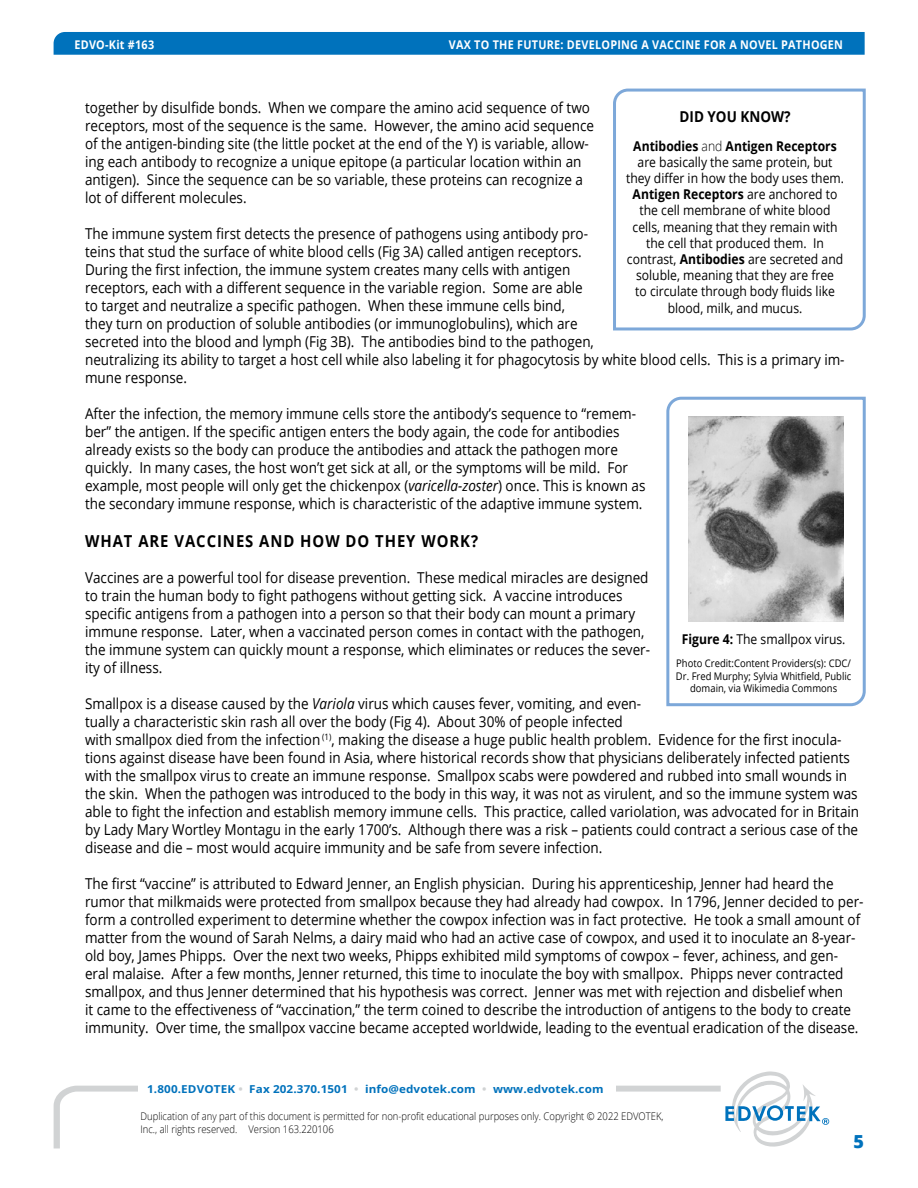
<style>
.page{position:relative;width:918px;height:1188px;background:#fff}
.page>*{position:absolute;margin:0;border:0;box-sizing:border-box;transform-origin:0 0}
.t1{font:800 18px "Open Sans";color:#0072bc}
.t2{font:700 16.5px "Open Sans";letter-spacing:.065em;color:#000;scale:.9 1}
.t3{font:15px/18px "Open Sans";color:#000;scale:.9 1}
.t4{font:700 15px "Open Sans";color:#000;scale:.9 1}
.t5{font:13.5px/16.2px "Open Sans";color:#000;text-align:center;scale:.9 1}
.t6{font:700 12px "Open Sans";letter-spacing:.025em;color:#fff;scale:.9 1}
.t7{font:700 10.95px "Open Sans";letter-spacing:.01em;color:#0072bc;scale:1.06 1}
.t8{font:300 10.5px/12.6px "Open Sans";color:#000;scale:.9 1}
.t9{font:10.5px/12.6px "Open Sans";color:#000;text-align:center;scale:.9 1}
.s1{font-style:italic}
.s2{font-weight:700}
.s3{font-weight:300}
.s4{color:#d1d3d4}
</style>
<div class="page">
<svg style="left:666px;top:396px;width:200px;height:311px"></svg>
<img style="left:688px;top:417px;width:156px;height:205px">
<svg style="left:613px;top:88px;width:253px;height:243px"></svg>
<svg style="left:54px;top:1085px;width:667px;height:63px"></svg>
<div style="left:138px;top:1078px;width:478px;height:21px;background:#fff"></div>
<svg style="left:725px;top:1071px;width:104px;height:76px"></svg>
<div style="left:221px;top:1136px;width:506px;height:25px;background:#fff"></div>
<div style="left:54px;top:32px;width:811px;height:23px;background:#0072bc"></div>
<p class="t6" style="left:74px;top:36px;width:90px">EDVO-Kit #163</p>
<p class="t6" style="left:449px;top:36px;width:440px">VAX TO THE FUTURE: DEVELOPING A VACCINE FOR A NOVEL PATHOGEN</p>
<p class="t3" style="left:85px;top:98px;width:567px">together by disulfide bonds. When we compare the amino acid sequence of two receptors, most of the sequence is the same. However, the amino acid sequence of the antigen-binding site (the little pocket at the end of the Y) is variable, allow&shy;ing each antibody to recognize a unique epitope (a particular location within an antigen). Since the sequence can be so variable, these proteins can recognize a lot of different molecules.</p>
<p class="t3" style="left:85px;top:224px;width:845px">The immune system first detects the presence of pathogens using antibody pro-<br>teins that stud the surface of white blood cells (Fig 3A) called antigen receptors.<br>During the first infection, the immune system creates many cells with antigen<br>receptors, each with a different sequence in the variable region. Some are able<br>to target and neutralize a specific pathogen. When these immune cells bind,<br>they turn on production of soluble antibodies (or immunoglobulins), which are<br>secreted into the blood and lymph (Fig 3B). The antibodies bind to the pathogen,<br>neutralizing its ability to target a host cell while also labeling it for phagocytosis by white blood cells. This is a primary im&shy;mune response.</p>
<p class="t3" style="left:85px;top:404px;width:624px">After the infection, the memory immune cells store the antibody’s sequence to “remem&shy;ber” the antigen. If the specific antigen enters the body again, the code for antibodies already exists so the body can produce the antibodies and attack the pathogen more quickly. In many cases, the host won’t get sick at all, or the symptoms will be mild. For example, most people will only get the chickenpox (<span class="s1">varicella-zoster</span>) once. This is known as the secondary immune response, which is characteristic of the adaptive immune system.</p>
<p class="t2" style="left:85px;top:529px;width:438px">WHAT ARE VACCINES AND HOW DO THEY WORK?</p>
<p class="t3" style="left:85px;top:568px;width:629px">Vaccines are a powerful tool for disease prevention. These medical miracles are designed to train the human body to fight pathogens without getting sick. A vaccine introduces specific antigens from a pathogen into a person so that their body can mount a primary immune response. Later, when a vaccinated person comes in contact with the pathogen, the immune system can quickly mount a response, which eliminates or reduces the sever&shy;ity of illness.</p>
<p class="t3" style="left:85px;top:694px;width:862px">Smallpox is a disease caused by the <span class="s1">Variola</span> virus which causes fever, vomiting, and even-<br>tually a characteristic skin rash all over the body (Fig 4). About 30% of people infected<br>with smallpox died from the infection <sup>(1)</sup>, making the disease a huge public health problem. Evidence for the first inocula&shy;tions against disease have been found in Asia, where historical records show that physicians deliberately infected patients with the smallpox virus to create an immune response. Smallpox scabs were powdered and rubbed into small wounds in the skin. When the pathogen was introduced to the body in this way, it was not as virulent, and so the immune system was able to fight the infection and establish memory immune cells. This practice, called variolation, was advocated for in Britain by Lady Mary Wortley Montagu in the early 1700’s. Although there was a risk – patients could contract a serious case of the disease and die – most would acquire immunity and be safe from severe infection.</p>
<p class="t3" style="left:85px;top:874px;width:867px">The first “vaccine” is attributed to Edward Jenner, an English physician. During his apprenticeship, Jenner had heard the rumor that milkmaids were protected from smallpox because they had already had cowpox. In 1796, Jenner decided to per&shy;form a controlled experiment to determine whether the cowpox infection was in fact protective. He took a small amount of matter from the wound of Sarah Nelms, a dairy maid who had an active case of cowpox, and used it to inoculate an 8-year&shy;old boy, James Phipps. Over the next two weeks, Phipps exhibited mild symptoms of cowpox – fever, achiness, and gen&shy;eral malaise. After a few months, Jenner returned, this time to inoculate the boy with smallpox. Phipps never contracted smallpox, and thus Jenner determined that his hypothesis was correct. Jenner was met with rejection and disbelief when<br>it came to the effectiveness of “vaccination,” the term coined to describe the introduction of antigens to the body to create immunity. Over time, the smallpox vaccine became accepted worldwide, leading to the eventual eradication of the disease.</p>
<p class="t4" style="left:680px;top:106px;width:125px">DID YOU KNOW?</p>
<p class="t5" style="left:626px;top:137px;width:244px"><span class="s2">Antibodies</span> <span class="s3">and</span> <span class="s2">Antigen Receptors </span>are basically the same protein, but they differ in how the body uses them.<br><span class="s2">Antigen Receptors</span> are anchored to the cell membrane of white blood cells, meaning that they remain with the cell that produced them. In contrast, <span class="s2">Antibodies</span> are secreted and soluble, meaning that they are free<br>to circulate through body fluids like blood, milk, and mucus.</p>
<p class="t5" style="left:682px;top:631px;width:183px"><span class="s2">Figure 4:</span> The smallpox virus.</p>
<p class="t9" style="left:676px;top:657px;width:196px">Photo Credit:Content Providers(s): CDC/<br>Dr. Fred Murphy; Sylvia Whitfield, Public domain, via Wikimedia Commons</p>
<p class="t7" style="left:147px;top:1081px;width:432px">1.800.EDVOTEK <span class="s4">•</span> Fax 202.370.1501 <span class="s4">•</span> info@edvotek.com <span class="s4">•</span> www.edvotek.com</p>
<p class="t8" style="left:141px;top:1110px;width:583px">Duplication of any part of this document is permitted for non-profit educational purposes only. Copyright © 2022 EDVOTEK,<br>Inc., all rights reserved. Version 163.220106</p>
<p class="t1" style="left:853px;top:1128px;width:12px">5</p>
</div>
